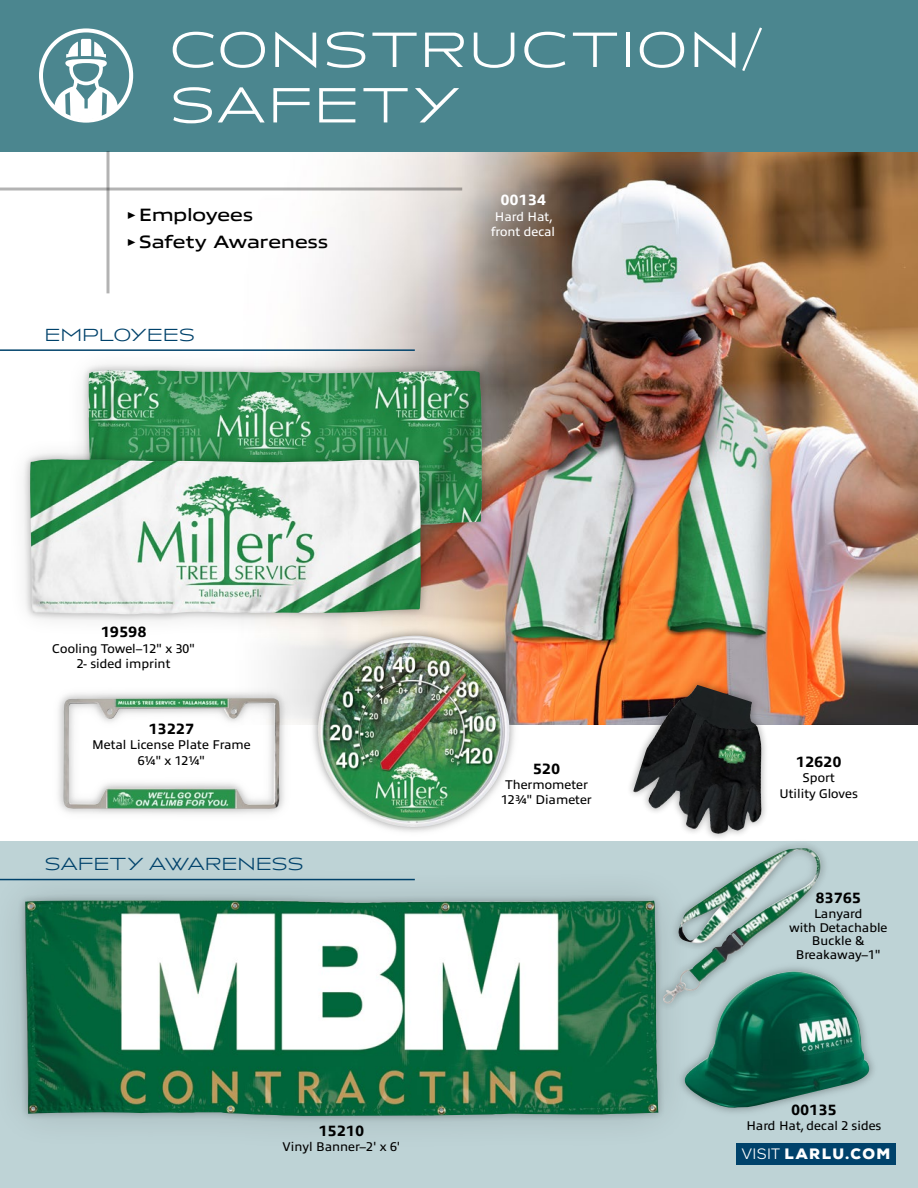
<style>
.page{position:relative;width:918px;height:1188px;background:#fff}
.page>*{position:absolute;margin:0;border:0;box-sizing:border-box;transform-origin:0 0}
.t1{font:300 51px/55.5px "Anisette Std";letter-spacing:.06em;color:#fff}
.t2{font:600 18px/27px "Allumi Std Extended";letter-spacing:-.015em;color:#000}
.t3{font:300 18px "Anisette Std";letter-spacing:.015em;color:#00426b}
.t4{font:800 15px "Allumi Std";letter-spacing:.04em;color:#000}
.t5{font:900 15px "Nexa";letter-spacing:.1em;color:#fff}
.t6{font:800 15px "Allumi Std";letter-spacing:.04em;color:#fff}
.t7{font:12.75px/15.3px "Allumi Std";color:#000;text-align:center}
.t8{font:12.75px/15.3px "Allumi Std";color:#fff}
.s1{font-family:"Acumin Pro";font-weight:700;font-size:12px}
.s2{font-weight:400}
</style>
<div class="page">
<img style="left:197px;top:151px;width:721px;height:573px">
<div style="left:0;top:842px;width:918px;height:346px;background:#bed3d6"></div>
<hr style="left:0;top:501px;width:1px;height:341px;background:#7da8ae">
<div style="left:0;top:0;width:918px;height:151px;background:#4b868f"></div>
<svg style="left:39px;top:28px;width:94px;height:95px"></svg>
<div style="left:50px;top:685px;width:243px;height:137px;background:#000;opacity:.15"></div>
<img style="left:63px;top:698px;width:217px;height:111px">
<svg style="left:106px;top:151px;width:4px;height:142px"></svg>
<svg style="left:0;top:186px;width:462px;height:6px"></svg>
<hr style="left:0;top:349px;width:415px;height:2px;background:#00426b">
<div style="left:0;top:862px;width:695px;height:291px;background:#000;opacity:.15"></div>
<img style="left:25px;top:900px;width:633px;height:216px">
<div style="left:674px;top:960px;width:207px;height:159px;background:#bed3d6"></div>
<img style="left:684px;top:980px;width:186px;height:128px">
<svg style="left:616px;top:664px;width:219px;height:365px"></svg>
<img style="left:633px;top:685px;width:129px;height:149px">
<div style="left:65px;top:347px;width:440px;height:203px;background:#000;opacity:.15"></div>
<img style="left:88px;top:370px;width:394px;height:157px">
<div style="left:7px;top:436px;width:437px;height:202px;background:#000;opacity:.15"></div>
<img style="left:30px;top:459px;width:391px;height:155px">
<div style="left:307px;top:624px;width:214px;height:215px;background:#000;opacity:.15"></div>
<img style="left:318px;top:636px;width:192px;height:191px">
<div style="left:736px;top:1143px;width:160px;height:22px;background:#00426b"></div>
<h1 class="t1" style="left:170px;top:23px;width:591px">CONSTRUCTION/<br>SAFETY</h1>
<h2 class="t2" style="left:128px;top:201px;width:202px"><span class="s1">▶</span> Employees<br><span class="s1">▶</span> Safety Awareness</h2>
<h2 class="t3" style="left:45px;top:325px;width:151px">EMPLOYEES</h2>
<p class="t6" style="left:501px;top:192px;width:47px">00134</p>
<p class="t8" style="left:491px;top:209px;width:65px">Hard Hat, front decal</p>
<p class="t4" style="left:101px;top:624px;width:47px">19598</p>
<p class="t7" style="left:52px;top:641px;width:144px">Cooling Towel–12" x 30"<br>2- sided imprint</p>
<p class="t4" style="left:149px;top:721px;width:47px">13227</p>
<p class="t7" style="left:92px;top:738px;width:160px">Metal License Plate Frame<br>61/4" x 121/4"</p>
<h2 class="t3" style="left:45px;top:854px;width:260px">SAFETY AWARENESS</h2>
<p class="t4" style="left:319px;top:1122px;width:47px">15210</p>
<p class="t7" style="left:283px;top:1139px;width:119px">Vinyl Banner–2' x 6'</p>
<p class="t4" style="left:533px;top:760px;width:28px">520</p>
<p class="t7" style="left:501px;top:777px;width:92px">Thermometer<br>123/4" Diameter</p>
<p class="t4" style="left:796px;top:754px;width:47px">12620</p>
<p class="t7" style="left:780px;top:771px;width:80px">Sport<br>Utility Gloves</p>
<p class="t4" style="left:816px;top:890px;width:47px">83765</p>
<p class="t7" style="left:789px;top:907px;width:100px;line-height:13.5px">Lanyard<br>with Detachable<br>Buckle &amp;<br>Breakaway–1"</p>
<p class="t4" style="left:791px;top:1102px;width:47px">00135</p>
<p class="t7" style="left:746px;top:1119px;width:137px">Hard Hat, decal 2 sides</p>
<p class="t5" style="left:742px;top:1144px;width:150px"><span class="s2">VISIT</span> LARLU.COM</p>
</div>
